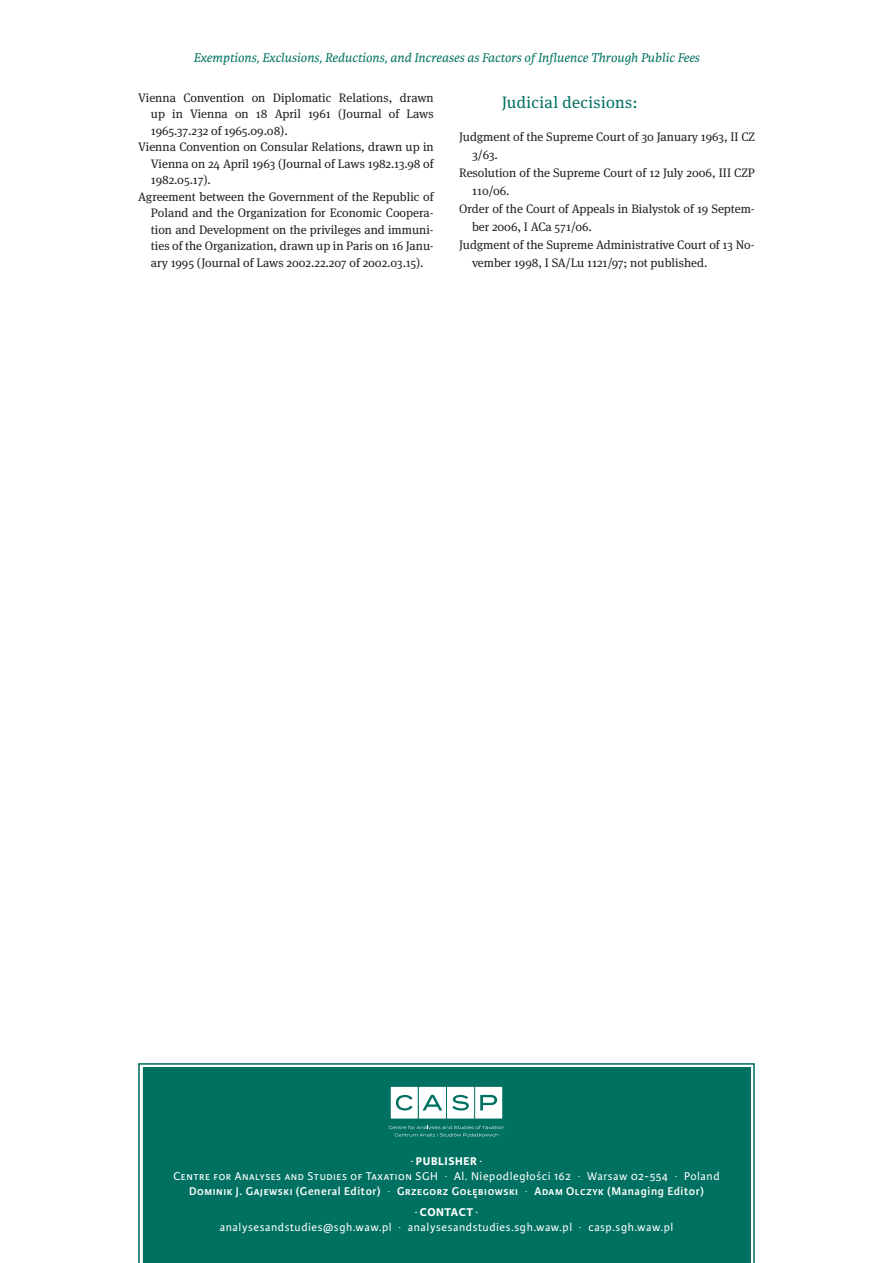
<style>
.page{position:relative;width:893px;height:1263px;background:#fff}
.page>*{position:absolute;margin:0;border:0;box-sizing:border-box;transform-origin:0 0}
.t1{font:16.5px "Meta Serif Pro";letter-spacing:.02em;color:#007161}
.t2{font:italic 13.5px "Karmina";color:#007161}
.t3{font:12.3px "Meta Serif Pro";color:#231f20}
.t4{font:12px/15px "Karmina Sans";letter-spacing:.05em;color:#fff;text-align:center}
.t5{font:700 12px "Karmina Sans";letter-spacing:.05em;color:#fff}
.s1{font-weight:600}
</style>
<div class="page">
<svg style="left:138px;top:1063px;width:617px;height:200px"></svg>
<div style="left:143px;top:1068px;width:607px;height:195px;background:#007161"></div>
<div style="left:390px;top:1086px;width:28px;height:33px;background:#fff"></div>
<div style="left:418px;top:1086px;width:28px;height:33px;background:#fff"></div>
<div style="left:418px;top:1086px;width:29px;height:33px;border:1px solid #007161"></div>
<div style="left:446px;top:1086px;width:29px;height:33px;background:#fff"></div>
<div style="left:446px;top:1086px;width:29px;height:33px;border:1px solid #007161"></div>
<div style="left:475px;top:1086px;width:28px;height:33px;background:#fff"></div>
<div style="left:474px;top:1086px;width:29px;height:33px;border:1px solid #007161"></div>
<svg style="left:396px;top:1095px;width:17px;height:15px"></svg>
<svg style="left:423px;top:1095px;width:19px;height:15px"></svg>
<svg style="left:452px;top:1095px;width:17px;height:15px"></svg>
<svg style="left:480px;top:1095px;width:17px;height:15px"></svg>
<svg style="left:389px;top:1126px;width:115px;height:11px"></svg>
<p class="t2" style="left:193px;top:50px;width:508px">Exemptions, Exclusions, Reductions, and Increases as Factors of Influence Through Public Fees</p>
<p class="t3" style="left:138px;top:88px;width:297px">Vienna Convention on Diplomatic Relations, drawn</p>
<p class="t3" style="left:151px;top:105px;width:284px">up in Vienna on 18 April 1961 (Journal of Laws</p>
<p class="t3" style="left:151px;top:121px;width:138px">1965.37.232 of 1965.09.08).</p>
<p class="t3" style="left:138px;top:138px;width:297px">Vienna Convention on Consular Relations, drawn up in</p>
<p class="t3" style="left:151px;top:154px;width:284px">Vienna on 24 April 1963 (Journal of Laws 1982.13.98 of</p>
<p class="t3" style="left:151px;top:171px;width:62px">1982.05.17).</p>
<p class="t3" style="left:138px;top:188px;width:297px">Agreement between the Government of the Republic of</p>
<p class="t3" style="left:151px;top:204px;width:284px">Poland and the Organization for Economic Coopera-</p>
<p class="t3" style="left:151px;top:221px;width:284px">tion and Development on the privileges and immuni-</p>
<p class="t3" style="left:151px;top:237px;width:284px">ties of the Organization, drawn up in Paris on 16 Janu-</p>
<p class="t3" style="left:151px;top:254px;width:274px">ary 1995 (Journal of Laws 2002.22.207 of 2002.03.15).</p>
<h1 class="t1" style="left:502px;top:90px;width:137px">Judicial decisions:</h1>
<p class="t3" style="left:459px;top:127px;width:297px">Judgment of the Supreme Court of 30 January 1963, II CZ</p>
<p class="t3" style="left:472px;top:145px;width:27px">3/63.</p>
<p class="t3" style="left:459px;top:163px;width:297px">Resolution of the Supreme Court of 12 July 2006, III CZP</p>
<p class="t3" style="left:472px;top:181px;width:39px">110/06.</p>
<p class="t3" style="left:459px;top:200px;width:297px">Order of the Court of Appeals in Bialystok of 19 Septem-</p>
<p class="t3" style="left:472px;top:218px;width:121px">ber 2006, I ACa 571/06.</p>
<p class="t3" style="left:459px;top:236px;width:297px">Judgment of the Supreme Administrative Court of 13 No-</p>
<p class="t3" style="left:472px;top:254px;width:237px">vember 1998, I SA/Lu 1121/97; not published.</p>
<p class="t5" style="left:411px;top:1155px;width:72px">. PUBLISHER .</p>
<p class="t4" style="left:173px;top:1169px;width:548px">Centre for Analyses and Studies of Taxation SGH . Al. Niepodległości 162 . Warsaw 02-554 . Poland<br><span class="s1">Dominik J. Gajewski (General Editor)</span> . <span class="s1">Grzegorz Gołębiowski</span> . <span class="s1">Adam Olczyk (Managing Editor)</span></p>
<p class="t5" style="left:415px;top:1205px;width:64px">. CONTACT .</p>
<p class="t4" style="left:220px;top:1220px;width:455px">analysesandstudies@sgh.waw.pl . analysesandstudies.sgh.waw.pl . casp.sgh.waw.pl</p>
</div>
